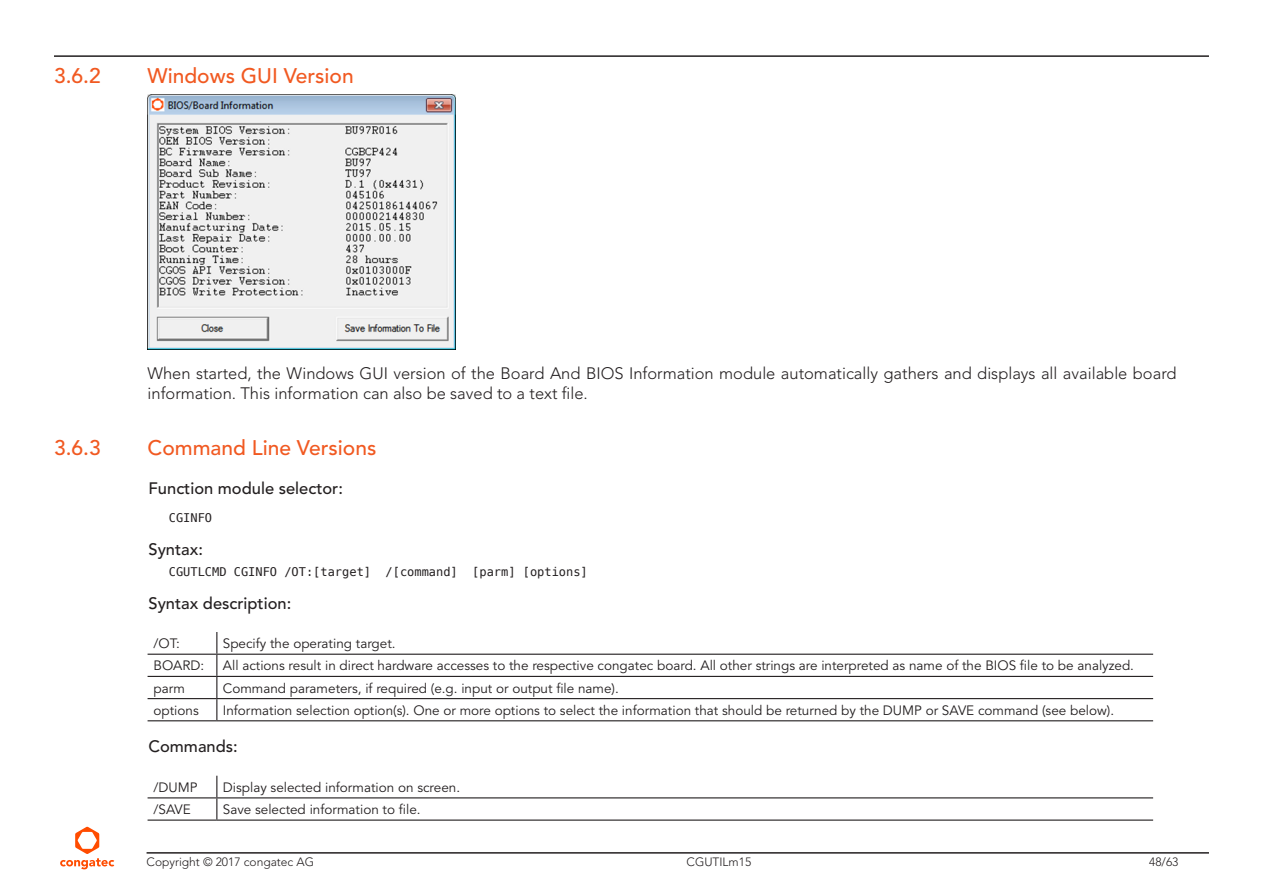
<style>
.page{position:relative;width:1263px;height:893px;background:#fff}
.page>*{position:absolute;margin:0;border:0;box-sizing:border-box;transform-origin:0 0}
.t1{font:500 21px "Avenir LT Std";color:#f15921}
.Text_Body{font:300 16.5px/19.8px "Avenir LT Std";color:#231f20}
.Descriptive_Text{font:500 16.5px "Avenir LT Std";color:#231f20}
.Table_Text{font:13.5px "Avenir LT Std";color:#231f20}
.Functions_and_Method{font:12px "DejaVu Sans Mono";color:#231f20}
.t2{font:300 12px "Avenir LT Std";color:#231f20}
</style>
<div class="page">
<hr style="left:54px;top:55px;width:1155px;height:2px;background:#231f20">
<hr style="left:147px;top:852px;width:1062px;height:2px;background:#231f20">
<svg style="left:60px;top:826px;width:54px;height:43px"></svg>
<hr style="left:148px;top:654px;width:69px;height:1px;background:#231f20">
<hr style="left:217px;top:654px;width:936px;height:1px;background:#231f20">
<hr style="left:148px;top:676px;width:69px;height:1px;background:#231f20">
<hr style="left:217px;top:676px;width:936px;height:1px;background:#231f20">
<hr style="left:148px;top:698px;width:69px;height:1px;background:#231f20">
<hr style="left:217px;top:698px;width:936px;height:1px;background:#231f20">
<svg style="left:216px;top:632px;width:1px;height:88px"></svg>
<hr style="left:148px;top:720px;width:69px;height:1px;background:#231f20">
<hr style="left:217px;top:720px;width:936px;height:1px;background:#231f20">
<hr style="left:148px;top:797px;width:69px;height:1px;background:#231f20">
<hr style="left:217px;top:797px;width:936px;height:1px;background:#231f20">
<svg style="left:216px;top:776px;width:1px;height:43px"></svg>
<hr style="left:148px;top:819px;width:69px;height:2px;background:#231f20">
<hr style="left:217px;top:819px;width:936px;height:2px;background:#231f20">
<img style="left:147px;top:95px;width:308px;height:255px">
<p class="t1" style="left:54px;top:63px;width:48px">3.6.2</p>
<p class="t1" style="left:148px;top:63px;width:208px">Windows GUI Version</p>
<p class="Text_Body" style="left:148px;top:364px;width:1030px">When started, the Windows GUI version of the Board And BIOS Information module automatically gathers and displays all available board information. This information can also be saved to a text file.</p>
<p class="t1" style="left:54px;top:435px;width:48px">3.6.3</p>
<p class="t1" style="left:148px;top:435px;width:230px">Command Line Versions</p>
<p class="Descriptive_Text" style="left:148px;top:478px;width:196px">Function module selector:</p>
<p class="Functions_and_Method" style="left:169px;top:510px;width:45px">CGINFO</p>
<p class="Descriptive_Text" style="left:148px;top:539px;width:56px">Syntax:</p>
<p class="Functions_and_Method" style="left:169px;top:564px;width:420px">CGUTLCMD CGINFO /OT:[target] /[command] [parm] [options]</p>
<p class="Descriptive_Text" style="left:148px;top:593px;width:144px">Syntax description:</p>
<p class="Table_Text" style="left:154px;top:636px;width:28px">/OT:</p>
<p class="Table_Text" style="left:223px;top:636px;width:174px">Specify the operating target.</p>
<p class="Table_Text" style="left:154px;top:658px;width:52px">BOARD:</p>
<p class="Table_Text" style="left:223px;top:658px;width:913px">All actions result in direct hardware accesses to the respective congatec board. All other strings are interpreted as name of the BIOS file to be analyzed.</p>
<p class="Table_Text" style="left:154px;top:680px;width:33px">parm</p>
<p class="Table_Text" style="left:223px;top:680px;width:397px">Command parameters, if required (e.g. input or output file name).</p>
<p class="Table_Text" style="left:154px;top:702px;width:47px">options</p>
<p class="Table_Text" style="left:223px;top:702px;width:893px">Information selection option(s). One or more options to select the information that should be returned by the DUMP or SAVE command (see below).</p>
<p class="Descriptive_Text" style="left:148px;top:737px;width:91px">Commands:</p>
<p class="Table_Text" style="left:154px;top:779px;width:46px">/DUMP</p>
<p class="Table_Text" style="left:223px;top:779px;width:239px">Display selected information on screen.</p>
<p class="Table_Text" style="left:154px;top:802px;width:39px">/SAVE</p>
<p class="Table_Text" style="left:223px;top:802px;width:199px">Save selected information to file.</p>
<p class="t2" style="left:147px;top:855px;width:169px">Copyright © 2017 congatec AG</p>
<p class="t2" style="left:687px;top:855px;width:66px">CGUTILm15</p>
<p class="t2" style="left:1149px;top:855px;width:31px">48/63</p>
</div>
